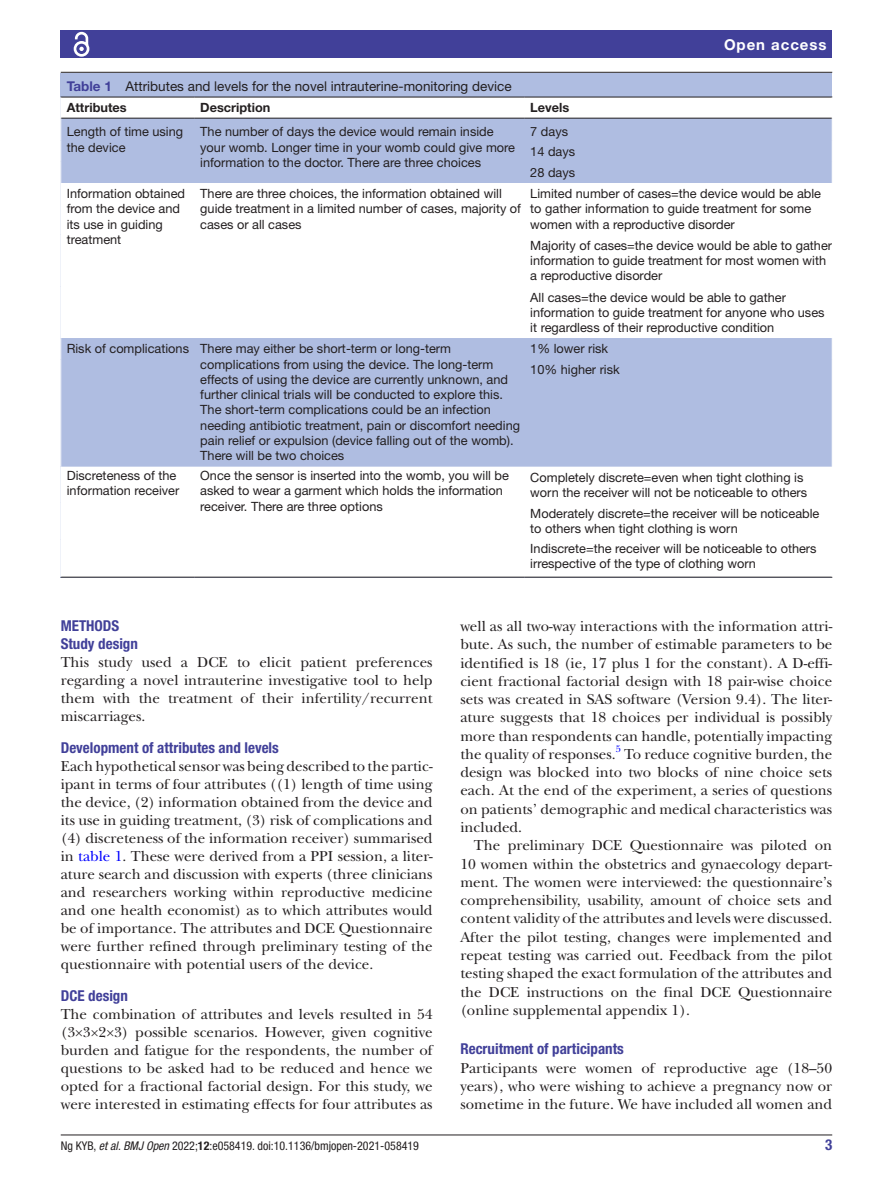
<style>
.page{position:relative;width:893px;height:1191px;background:#fff}
.page>*{position:absolute;margin:0;border:0;box-sizing:border-box;transform-origin:0 0}
.t1{font:15px/18.3px "New Baskerville";color:#231f20;text-align:justify}
.t2{font:700 condensed 15px/18px "Helvetica Neue LT Std";color:#414099}
.t3{font:700 15px "Helvetica Neue LT Std";letter-spacing:.065em;color:#fff}
.t4{font:13.5px "Helvetica Neue LT Std";color:#231f20}
.t5{font:12.75px/15.3px "Helvetica Neue LT Std";color:#231f20}
.t6{font:700 12.75px "Helvetica Neue LT Std";color:#231f20}
.t7{font:condensed 12px "Helvetica Neue LT Std";color:#231f20}
.s1{font-weight:700;color:#414099}
.s2{color:#00f}
.s3{font-style:italic}
.s4{font-weight:700}
</style>
<div class="page">
<hr style="left:61px;top:1134px;width:771px;height:1px;background:#231f20">
<div style="left:61px;top:31px;width:771px;height:27px;background:#414099"></div>
<svg style="left:73px;top:31px;width:17px;height:26px"></svg>
<div style="left:61px;top:73px;width:771px;height:504px;background:#afbde1"></div>
<hr style="left:61px;top:72px;width:771px;height:1px;background:#231f20">
<div style="left:61px;top:98px;width:771px;height:479px;background:#fff"></div>
<svg style="left:61px;top:119px;width:771px;height:347px"></svg>
<hr style="left:61px;top:97px;width:133px;height:1px;background:#231f20">
<hr style="left:61px;top:118px;width:133px;height:1px;background:#231f20">
<hr style="left:194px;top:97px;width:330px;height:1px;background:#231f20">
<hr style="left:194px;top:118px;width:330px;height:1px;background:#231f20">
<hr style="left:524px;top:97px;width:308px;height:1px;background:#231f20">
<hr style="left:524px;top:118px;width:308px;height:1px;background:#231f20">
<hr style="left:61px;top:577px;width:133px;height:1px;background:#231f20">
<hr style="left:194px;top:577px;width:330px;height:1px;background:#231f20">
<hr style="left:524px;top:577px;width:308px;height:1px;background:#231f20">
<svg style="left:60px;top:97px;width:1px;height:86px"></svg>
<svg style="left:60px;top:338px;width:1px;height:21px"></svg>
<p class="t3" style="left:724px;top:35px;width:104px">Open access</p>
<p class="t4" style="left:67px;top:78px;width:446px"><span class="s1">Table 1</span> Attributes and levels for the novel intrauterine-monitoring device</p>
<p class="t6" style="left:67px;top:100px;width:61px">Attributes</p>
<p class="t6" style="left:200px;top:100px;width:72px">Description</p>
<p class="t6" style="left:530px;top:100px;width:40px">Levels</p>
<p class="t5" style="left:67px;top:124px;width:118px">Length of time using the device</p>
<p class="t5" style="left:200px;top:124px;width:316px">The number of days the device would remain inside your womb. Longer time in your womb could give more information to the doctor. There are three choices</p>
<p class="t5" style="left:530px;top:122px;width:46px;line-height:19.6px">7 days<br>14 days</p>
<p class="t5" style="left:530px;top:165px;width:46px">28 days</p>
<p class="t5" style="left:67px;top:186px;width:120px">Information obtained from the device and its use in guiding treatment</p>
<p class="t5" style="left:200px;top:186px;width:322px">There are three choices, the information obtained will guide treatment in a limited number of cases, majority of cases or all cases</p>
<p class="t5" style="left:530px;top:186px;width:292px">Limited number of cases=the device would be able to gather information to guide treatment for some women with a reproductive disorder</p>
<p class="t5" style="left:530px;top:237px;width:303px">Majority of cases=the device would be able to gather information to guide treatment for most women with a reproductive disorder</p>
<p class="t5" style="left:530px;top:289px;width:296px">All cases=the device would be able to gather information to guide treatment for anyone who uses it regardless of their reproductive condition</p>
<p class="t5" style="left:200px;top:341px;width:321px;text-indent:-134px">Risk of complications There may either be short-term or long-term complications from using the device. The long-term effects of using the device are currently unknown, and further clinical trials will be conducted to explore this.<br>The short-term complications could be an infection needing antibiotic treatment, pain or discomfort needing pain relief or expulsion (device falling out of the womb).<br>There will be two choices</p>
<p class="t5" style="left:530px;top:338px;width:91px;line-height:21.1px">1% lower risk<br>10% higher risk</p>
<p class="t5" style="left:67px;top:467px;width:114px">Discreteness of the information receiver</p>
<p class="t5" style="left:200px;top:467px;width:310px">Once the sensor is inserted into the womb, you will be asked to wear a garment which holds the information receiver. There are three options</p>
<p class="t5" style="left:530px;top:469px;width:278px">Completely discrete=even when tight clothing is worn the receiver will not be noticeable to others</p>
<p class="t5" style="left:530px;top:505px;width:291px">Moderately discrete=the receiver will be noticeable to others when tight clothing is worn</p>
<p class="t5" style="left:530px;top:540px;width:288px">Indiscrete=the receiver will be noticeable to others irrespective of the type of clothing worn</p>
<p class="t2" style="left:61px;top:617px;width:79px">METHODS<br>Study design</p>
<p class="t1" style="left:61px;top:653px;width:373px">This study used a DCE to elicit patient preferences regarding a novel intrauterine investigative tool to help them with the treatment of their infertility/recurrent miscarriages.</p>
<p class="t2" style="left:61px;top:739px;width:220px">Development of attributes and levels</p>
<p class="t1" style="left:61px;top:757px;width:373px">Each hypothetical sensor was being described to the partic&shy;ipant in terms of four attributes ((1) length of time using the device, (2) information obtained from the device and its use in guiding treatment, (3) risk of complications and (4) discreteness of the information receiver) summarised in <span class="s2">table 1</span>. These were derived from a PPI session, a liter&shy;ature search and discussion with experts (three clinicians and researchers working within reproductive medicine and one health economist) as to which attributes would be of importance. The attributes and DCE Questionnaire were further refined through preliminary testing of the questionnaire with potential users of the device.</p>
<p class="t2" style="left:61px;top:986px;width:69px">DCE design</p>
<p class="t1" style="left:61px;top:1005px;width:373px">The combination of attributes and levels resulted in 54 (3×3×2×3) possible scenarios. However, given cognitive burden and fatigue for the respondents, the number of questions to be asked had to be reduced and hence we opted for a fractional factorial design. For this study, we were interested in estimating effects for four attributes as</p>
<p class="t1" style="left:460px;top:617px;width:373px">well as all two-way interactions with the information attri&shy;bute. As such, the number of estimable parameters to be identified is 18 (ie, 17 plus 1 for the constant). A D-effi&shy;cient fractional factorial design with 18 pair-wise choice sets was created in SAS software (Version 9.4). The liter&shy;ature suggests that 18 choices per individual is possibly more than respondents can handle, potentially impacting the quality of responses.<sup>5</sup> To reduce cognitive burden, the design was blocked into two blocks of nine choice sets each. At the end of the experiment, a series of questions on patients’ demographic and medical characteristics was included.</p>
<p class="t1" style="left:460px;top:836px;width:373px;text-indent:14px">The preliminary DCE Questionnaire was piloted on 10 women within the obstetrics and gynaecology depart&shy;ment. The women were interviewed: the questionnaire’s comprehensibility, usability, amount of choice sets and content validity of the attributes and levels were discussed.<br>After the pilot testing, changes were implemented and repeat testing was carried out. Feedback from the pilot testing shaped the exact formulation of the attributes and the DCE instructions on the final DCE Questionnaire (online supplemental appendix 1).</p>
<p class="t2" style="left:460px;top:1039px;width:165px">Recruitment of participants</p>
<p class="t1" style="left:460px;top:1058px;width:373px">Participants were women of reproductive age (18–50 years), who were wishing to achieve a pregnancy now or sometime in the future. We have included all women and</p>
<p class="t7" style="left:61px;top:1138px;width:360px">Ng KYB, <span class="s3">et al</span>. <span class="s3">BMJ Open</span> 2022;<span class="s4">12</span>:e058419. doi:10.1136/bmjopen-2021-058419</p>
<p class="t2" style="left:825px;top:1135px;width:9px">3</p>
</div>
